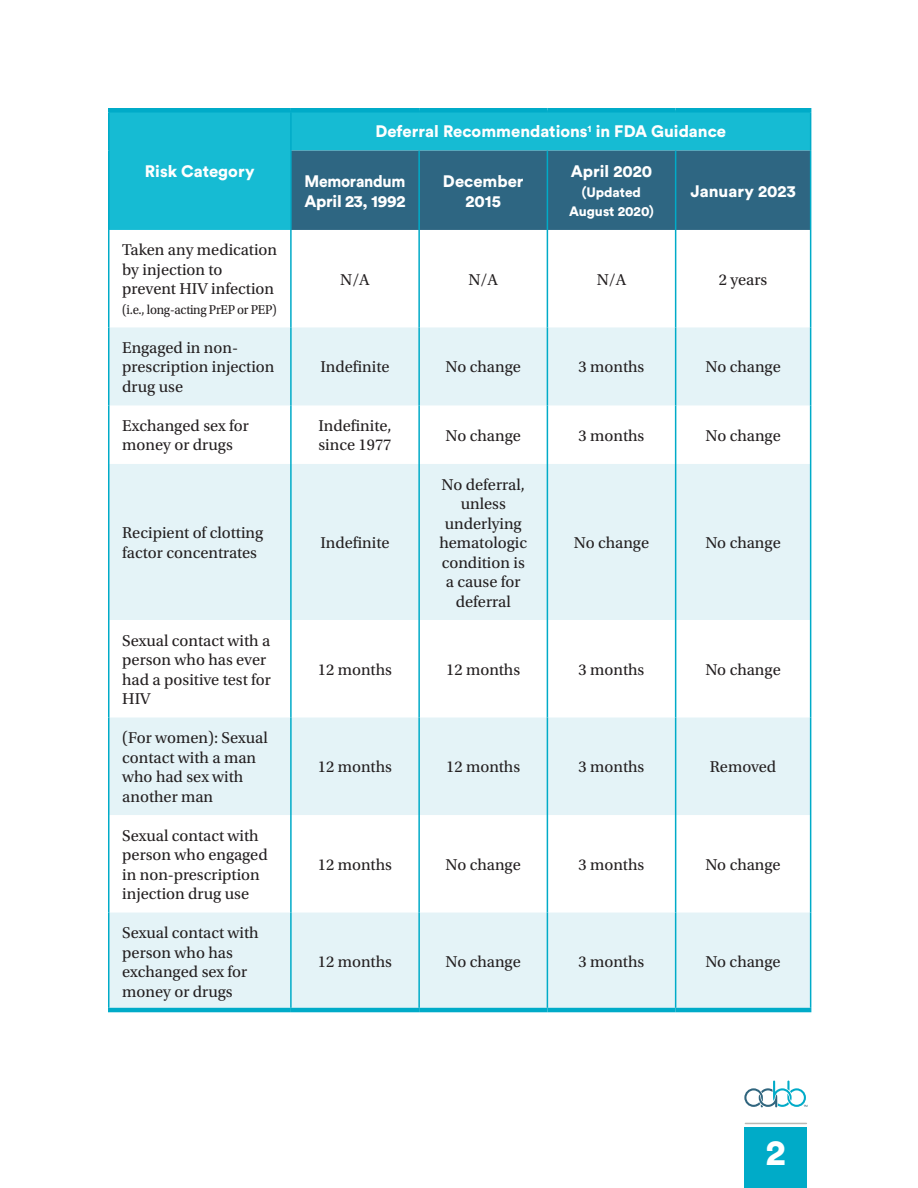
<style>
.page{position:relative;width:918px;height:1188px;background:#fff}
.page>*{position:absolute;margin:0;border:0;box-sizing:border-box;transform-origin:0 0}
.t1{font:36px "Circular Std Black";color:#fff}
.t2{font:16.5px/19.5px "Utopia Std";color:#231f20}
.t3{font:16.5px/19.5px "Circular Std Black";color:#fff;text-align:center}
.t4{font:16.5px/19.5px "Circular Std Black";letter-spacing:-.02em;color:#fff;scale:.94 1}
.t5{font:13.5px "Utopia Std";letter-spacing:-.02em;color:#231f20;scale:.95 1}
.t6{font:13.5px/19.5px "Circular Std Black";color:#fff;text-align:center}
</style>
<div class="page">
<svg style="left:744px;top:1081px;width:63px;height:26px"></svg>
<hr style="left:745px;top:1123px;width:61px;height:1px;background:#bab8b4">
<div style="left:745px;top:1127px;width:62px;height:61px;background:#00abc8"></div>
<div style="left:110px;top:112px;width:700px;height:118px;background:#16bbd3"></div>
<div style="left:292px;top:151px;width:518px;height:79px;background:#2e6682"></div>
<svg style="left:110px;top:327px;width:700px;height:681px;fill:#e4f3f7"></svg>
<hr style="left:290px;top:112px;width:2px;height:39px;background:#00abc8">
<hr style="left:290px;top:151px;width:2px;height:79px;background:#00abc8">
<hr style="left:418px;top:151px;width:2px;height:79px;background:#00abc8">
<hr style="left:547px;top:151px;width:1px;height:79px;background:#00abc8">
<hr style="left:675px;top:151px;width:1px;height:79px;background:#00abc8">
<hr style="left:290px;top:230px;width:2px;height:97px;background:#00abc8">
<hr style="left:418px;top:230px;width:2px;height:97px;background:#00abc8">
<hr style="left:547px;top:230px;width:1px;height:97px;background:#00abc8">
<hr style="left:675px;top:230px;width:1px;height:97px;background:#00abc8">
<hr style="left:290px;top:327px;width:2px;height:78px;background:#00abc8">
<hr style="left:418px;top:327px;width:2px;height:78px;background:#00abc8">
<hr style="left:547px;top:327px;width:1px;height:78px;background:#00abc8">
<hr style="left:675px;top:327px;width:1px;height:78px;background:#00abc8">
<hr style="left:290px;top:405px;width:2px;height:59px;background:#00abc8">
<hr style="left:418px;top:405px;width:2px;height:59px;background:#00abc8">
<hr style="left:547px;top:405px;width:1px;height:59px;background:#00abc8">
<hr style="left:675px;top:405px;width:1px;height:59px;background:#00abc8">
<hr style="left:290px;top:464px;width:2px;height:156px;background:#00abc8">
<hr style="left:418px;top:464px;width:2px;height:156px;background:#00abc8">
<hr style="left:547px;top:464px;width:1px;height:156px;background:#00abc8">
<hr style="left:675px;top:464px;width:1px;height:156px;background:#00abc8">
<hr style="left:290px;top:620px;width:2px;height:98px;background:#00abc8">
<hr style="left:418px;top:620px;width:2px;height:98px;background:#00abc8">
<hr style="left:547px;top:620px;width:1px;height:98px;background:#00abc8">
<hr style="left:675px;top:620px;width:1px;height:98px;background:#00abc8">
<hr style="left:290px;top:718px;width:2px;height:97px;background:#00abc8">
<hr style="left:418px;top:718px;width:2px;height:97px;background:#00abc8">
<hr style="left:547px;top:718px;width:1px;height:97px;background:#00abc8">
<hr style="left:675px;top:718px;width:1px;height:97px;background:#00abc8">
<hr style="left:290px;top:815px;width:2px;height:98px;background:#00abc8">
<hr style="left:418px;top:815px;width:2px;height:98px;background:#00abc8">
<hr style="left:547px;top:815px;width:1px;height:98px;background:#00abc8">
<hr style="left:675px;top:815px;width:1px;height:98px;background:#00abc8">
<hr style="left:290px;top:913px;width:2px;height:95px;background:#00abc8">
<hr style="left:418px;top:913px;width:2px;height:95px;background:#00abc8">
<hr style="left:547px;top:913px;width:1px;height:95px;background:#00abc8">
<hr style="left:675px;top:913px;width:1px;height:95px;background:#00abc8">
<hr style="left:108px;top:108px;width:183px;height:4px;background:#00abc8">
<hr style="left:108px;top:1008px;width:183px;height:4px;background:#00abc8">
<hr style="left:291px;top:108px;width:128px;height:4px;background:#00abc8">
<hr style="left:419px;top:108px;width:128px;height:4px;background:#00abc8">
<hr style="left:547px;top:108px;width:129px;height:4px;background:#00abc8">
<hr style="left:676px;top:108px;width:135px;height:4px;background:#00abc8">
<hr style="left:291px;top:1008px;width:128px;height:4px;background:#00abc8">
<hr style="left:419px;top:1008px;width:128px;height:4px;background:#00abc8">
<hr style="left:547px;top:1008px;width:129px;height:4px;background:#00abc8">
<hr style="left:676px;top:1008px;width:135px;height:4px;background:#00abc8">
<hr style="left:108px;top:112px;width:2px;height:39px;background:#00abc8">
<hr style="left:108px;top:151px;width:2px;height:79px;background:#00abc8">
<hr style="left:810px;top:112px;width:1px;height:39px;background:#00abc8">
<hr style="left:810px;top:151px;width:1px;height:79px;background:#00abc8">
<hr style="left:108px;top:230px;width:2px;height:97px;background:#00abc8">
<hr style="left:810px;top:230px;width:1px;height:97px;background:#00abc8">
<hr style="left:108px;top:327px;width:2px;height:78px;background:#00abc8">
<hr style="left:810px;top:327px;width:1px;height:78px;background:#00abc8">
<hr style="left:108px;top:405px;width:2px;height:59px;background:#00abc8">
<hr style="left:810px;top:405px;width:1px;height:59px;background:#00abc8">
<hr style="left:108px;top:464px;width:2px;height:156px;background:#00abc8">
<hr style="left:810px;top:464px;width:1px;height:156px;background:#00abc8">
<hr style="left:108px;top:620px;width:2px;height:98px;background:#00abc8">
<hr style="left:810px;top:620px;width:1px;height:98px;background:#00abc8">
<hr style="left:108px;top:718px;width:2px;height:97px;background:#00abc8">
<hr style="left:810px;top:718px;width:1px;height:97px;background:#00abc8">
<hr style="left:108px;top:815px;width:2px;height:98px;background:#00abc8">
<hr style="left:810px;top:815px;width:1px;height:98px;background:#00abc8">
<hr style="left:108px;top:913px;width:2px;height:95px;background:#00abc8">
<hr style="left:810px;top:913px;width:1px;height:95px;background:#00abc8">
<p class="t3" style="left:145px;top:161px;width:111px">Risk Category</p>
<p class="t2" style="left:122px;top:241px;width:156px">Taken any medication by injection to prevent HIV infection</p>
<p class="t5" style="left:122px;top:302px;width:164px">(i.e., long-acting PrEP or PEP)</p>
<p class="t2" style="left:122px;top:338px;width:154px">Engaged in non&shy;prescription injection drug use</p>
<p class="t3" style="left:375px;top:121px;width:352px">Deferral Recommendations<sup>1</sup> in FDA Guidance</p>
<p class="t4" style="left:305px;top:171px;width:109px">Memorandum<br>April 23, 1992</p>
<p class="t3" style="left:443px;top:171px;width:82px">December<br>2015</p>
<p class="t3" style="left:571px;top:162px;width:83px">April 2020</p>
<p class="t6" style="left:569px;top:182px;width:86px">(Updated<br>August 2020)</p>
<p class="t3" style="left:691px;top:181px;width:107px">January 2023</p>
<p class="t2" style="left:340px;top:270px;width:31px">N/A</p>
<p class="t2" style="left:468px;top:270px;width:31px">N/A</p>
<p class="t2" style="left:597px;top:270px;width:31px">N/A</p>
<p class="t2" style="left:719px;top:270px;width:50px">2 years</p>
<p class="t2" style="left:320px;top:358px;width:71px">Indefinite</p>
<p class="t2" style="left:446px;top:358px;width:77px">No change</p>
<p class="t2" style="left:579px;top:358px;width:67px">3 months</p>
<p class="t2" style="left:706px;top:358px;width:77px">No change</p>
<p class="t2" style="left:122px;top:416px;width:128px">Exchanged sex for money or drugs</p>
<p class="t2" style="left:318px;top:416px;width:75px">Indefinite, since 1977</p>
<p class="t2" style="left:446px;top:426px;width:77px">No change</p>
<p class="t2" style="left:579px;top:426px;width:67px">3 months</p>
<p class="t2" style="left:706px;top:426px;width:77px">No change</p>
<p class="t2" style="left:122px;top:523px;width:142px">Recipient of clotting factor concentrates</p>
<p class="t2" style="left:320px;top:533px;width:71px">Indefinite</p>
<p class="t2" style="left:439px;top:475px;width:89px;text-align:center">No deferral, unless underlying hematologic condition is a cause for deferral</p>
<p class="t2" style="left:574px;top:533px;width:77px">No change</p>
<p class="t2" style="left:705px;top:533px;width:77px">No change</p>
<p class="t2" style="left:122px;top:631px;width:150px">Sexual contact with a person who has ever had a positive test for<br>HIV</p>
<p class="t2" style="left:122px;top:728px;width:147px">(For women): Sexual contact with a man who had sex with another man</p>
<p class="t2" style="left:122px;top:826px;width:147px">Sexual contact with person who engaged in non-prescription injection drug use</p>
<p class="t2" style="left:122px;top:923px;width:138px">Sexual contact with person who has exchanged sex for money or drugs</p>
<p class="t2" style="left:318px;top:660px;width:76px">12 months</p>
<p class="t2" style="left:446px;top:660px;width:76px">12 months</p>
<p class="t2" style="left:579px;top:660px;width:67px">3 months</p>
<p class="t2" style="left:705px;top:660px;width:77px">No change</p>
<p class="t2" style="left:318px;top:758px;width:76px">12 months</p>
<p class="t2" style="left:446px;top:758px;width:76px">12 months</p>
<p class="t2" style="left:579px;top:758px;width:67px">3 months</p>
<p class="t2" style="left:710px;top:758px;width:68px">Removed</p>
<p class="t2" style="left:318px;top:855px;width:76px">12 months</p>
<p class="t2" style="left:446px;top:855px;width:77px">No change</p>
<p class="t2" style="left:579px;top:855px;width:67px">3 months</p>
<p class="t2" style="left:705px;top:855px;width:77px">No change</p>
<p class="t2" style="left:318px;top:953px;width:76px">12 months</p>
<p class="t2" style="left:446px;top:953px;width:77px">No change</p>
<p class="t2" style="left:579px;top:953px;width:67px">3 months</p>
<p class="t2" style="left:705px;top:953px;width:77px">No change</p>
<h1 class="t1" style="left:766px;top:1129px;width:21px">2</h1>
</div>
